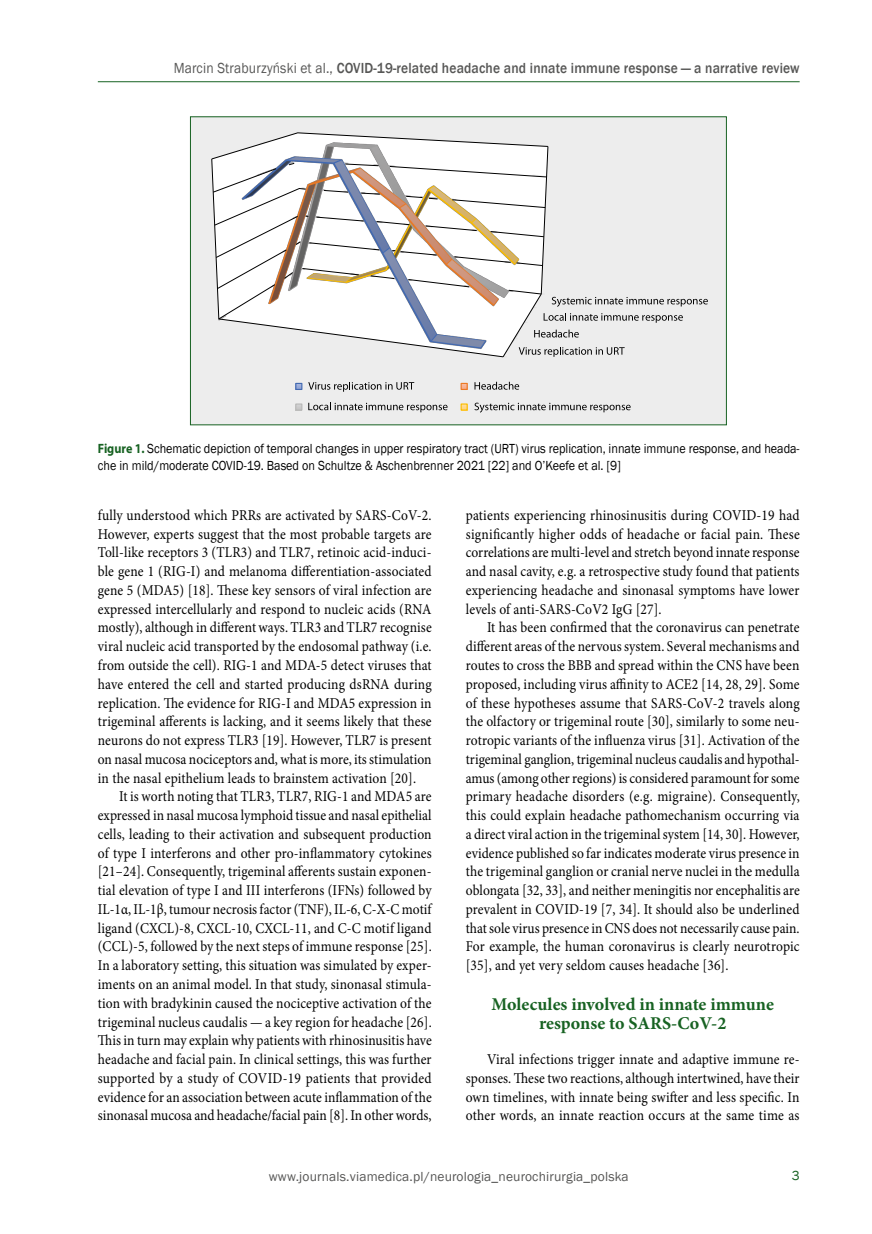
<style>
.page{position:relative;width:872px;height:1234px;background:#fff}
.page>*{position:absolute;margin:0;border:0;box-sizing:border-box;transform-origin:0 0}
.t1{font:700 18px/18.8px "Minion Pro";color:#176222;text-align:center}
.t2{font:15px/18.8px "Minion Pro";letter-spacing:.01em;color:#000;text-align:justify;scale:.9 1}
.t3{font:500 15px "Franklin Gothic";letter-spacing:.01em;color:#575756;scale:.9 1}
.t4{font:13.5px/17.2px "Franklin Gothic";color:#000;scale:.9 1}
.t5{font:13.5px "Franklin Gothic";letter-spacing:.01em;color:#575756}
.t6{font:13.5px "Franklin Gothic";color:#176222}
.s1{font-weight:400}
.s2{font-family:"Myriad Pro";font-weight:700;color:#176222}
</style>
<div class="page">
<hr style="left:98px;top:81px;width:701px;height:1px;background:#176222">
<div style="left:190px;top:117px;width:536px;height:308px;background:#ededed"></div>
<div style="left:190px;top:116px;width:537px;height:309px;border:1px solid #176222"></div>
<div style="left:295px;top:383px;width:7px;height:7px;border:1px solid #4269b0"></div>
<svg style="left:308px;top:382px;width:106px;height:9px"></svg>
<svg style="left:462px;top:385px;width:4px;height:3px"></svg>
<div style="left:460px;top:383px;width:8px;height:7px;border:1px solid #eb7923"></div>
<svg style="left:474px;top:381px;width:45px;height:8px"></svg>
<div style="left:295px;top:403px;width:7px;height:7px;border:1px solid #b9b9b8"></div>
<svg style="left:308px;top:402px;width:139px;height:10px"></svg>
<svg style="left:462px;top:405px;width:4px;height:3px"></svg>
<div style="left:460px;top:403px;width:8px;height:7px;border:1px solid #fbbd00"></div>
<svg style="left:474px;top:402px;width:156px;height:10px"></svg>
<svg style="left:213px;top:132px;width:495px;height:225px"></svg>
<svg style="left:211px;top:158px;width:293px;height:200px;background:#e5e2df"></svg>
<p class="t3" style="left:174px;top:59px;width:697px"><span class="s1">Marcin Straburzyński et al.,</span> COVID-19-related headache and innate immune response — a narrative review</p>
<p class="t4" style="left:98px;top:439px;width:781px"><span class="s2">Figure 1.</span> Schematic depiction of temporal changes in upper respiratory tract (URT) virus replication, innate immune response, and heada&shy;che in mild/moderate COVID-19. Based on Schultze &amp; Aschenbrenner 2021 [22] and O’Keefe et al. [9]</p>
<p class="t2" style="left:98px;top:505px;width:372px">fully understood which PRRs are activated by SARS-CoV-2.<br>However, experts suggest that the most probable targets are Toll-like receptors 3 (TLR3) and TLR7, retinoic acid-induci&shy;ble gene 1 (RIG-I) and melanoma differentiation-associated gene 5 (MDA5) [18]. These key sensors of viral infection are expressed intercellularly and respond to nucleic acids (RNA mostly), although in different ways. TLR3 and TLR7 recognise viral nucleic acid transported by the endosomal pathway (i.e. from outside the cell). RIG-1 and MDA-5 detect viruses that have entered the cell and started producing dsRNA during replication. The evidence for RIG-I and MDA5 expression in trigeminal afferents is lacking, and it seems likely that these neurons do not express TLR3 [19]. However, TLR7 is present on nasal mucosa nociceptors and, what is more, its stimulation in the nasal epithelium leads to brainstem activation [20].</p>
<p class="t2" style="left:98px;top:787px;width:372px;text-indent:21px">It is worth noting that TLR3, TLR7, RIG-1 and MDA5 are expressed in nasal mucosa lymphoid tissue and nasal epithelial cells, leading to their activation and subsequent production of type I interferons and other pro-inflammatory cytokines [21–24]. Consequently, trigeminal afferents sustain exponen&shy;tial elevation of type I and III interferons (IFNs) followed by IL-1α, IL-1β, tumour necrosis factor (TNF), IL-6, C-X-C motif ligand (CXCL)-8, CXCL-10, CXCL-11, and C-C motif ligand (CCL)-5, followed by the next steps of immune response [25].<br>In a laboratory setting, this situation was simulated by exper&shy;iments on an animal model. In that study, sinonasal stimula&shy;tion with bradykinin caused the nociceptive activation of the trigeminal nucleus caudalis — a key region for headache [26].<br>This in turn may explain why patients with rhinosinusitis have headache and facial pain. In clinical settings, this was further supported by a study of COVID-19 patients that provided evidence for an association between acute inflammation of the sinonasal mucosa and headache/facial pain [8]. In other words,</p>
<p class="t2" style="left:466px;top:505px;width:372px">patients experiencing rhinosinusitis during COVID-19 had significantly higher odds of headache or facial pain. These correlations are multi-level and stretch beyond innate response and nasal cavity, e.g. a retrospective study found that patients experiencing headache and sinonasal symptoms have lower levels of anti-SARS-CoV2 IgG [27].</p>
<p class="t2" style="left:466px;top:618px;width:372px;text-indent:21px">It has been confirmed that the coronavirus can penetrate different areas of the nervous system. Several mechanisms and routes to cross the BBB and spread within the CNS have been proposed, including virus affinity to ACE2 [14, 28, 29]. Some of these hypotheses assume that SARS-CoV-2 travels along the olfactory or trigeminal route [30], similarly to some neu&shy;rotropic variants of the influenza virus [31]. Activation of the trigeminal ganglion, trigeminal nucleus caudalis and hypothal&shy;amus (among other regions) is considered paramount for some primary headache disorders (e.g. migraine). Consequently, this could explain headache pathomechanism occurring via a direct viral action in the trigeminal system [14, 30]. However, evidence published so far indicates moderate virus presence in the trigeminal ganglion or cranial nerve nuclei in the medulla oblongata [32, 33], and neither meningitis nor encephalitis are prevalent in COVID-19 [7, 34]. It should also be underlined that sole virus presence in CNS does not necessarily cause pain.<br>For example, the human coronavirus is clearly neurotropic [35], and yet very seldom causes headache [36].</p>
<p class="t1" style="left:491px;top:994px;width:284px">Molecules involved in innate immune response to SARS-CoV-2</p>
<p class="t2" style="left:466px;top:1049px;width:372px;text-indent:21px">Viral infections trigger innate and adaptive immune re&shy;sponses. These two reactions, although intertwined, have their own timelines, with innate being swifter and less specific. In other words, an innate reaction occurs at the same time as</p>
<p class="t5" style="left:269px;top:1168px;width:361px">www.journals.viamedica.pl/neurologia_neurochirurgia_polska</p>
<p class="t6" style="left:791px;top:1166px;width:9px">3</p>
</div>
